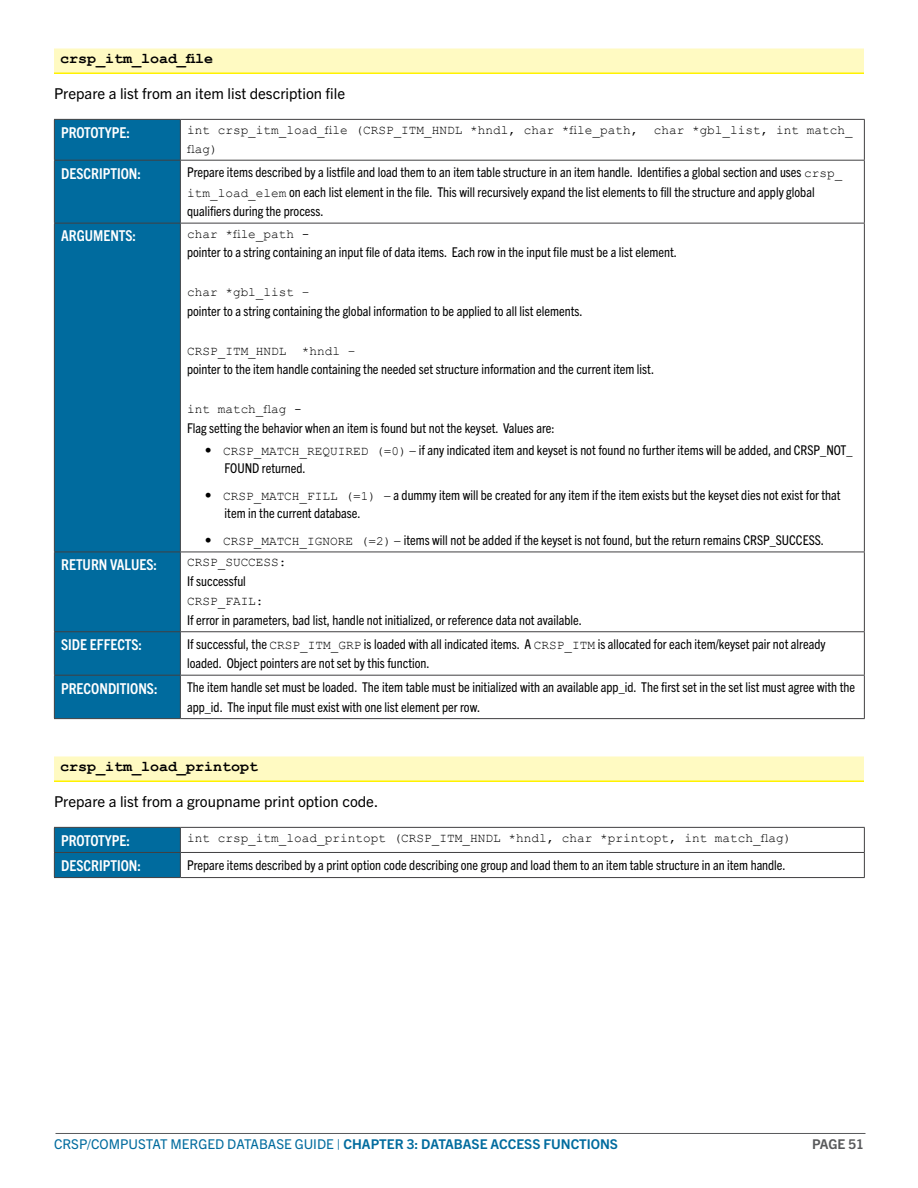
<style>
.page{position:relative;width:918px;height:1188px;background:#fff}
.page>*{position:absolute;margin:0;border:0;box-sizing:border-box;transform-origin:0 0}
.t1{font:700 condensed 15px "Trade Gothic Next LT Pro";color:#fff}
.t2{font:15px "Trade Gothic Next LT Pro";color:#000}
.t3{font:700 15px "Courier New";color:#000}
.t4{font:condensed 13.5px/19.5px "Trade Gothic Next LT Pro";color:#000}
.t5{font:13.5px "Trade Gothic Next LT Pro";color:#006b9e}
.t6{font:700 13.5px "Trade Gothic Next LT Pro";color:#006b9e}
.t7{font:700 13.5px "Trade Gothic Next LT Pro";letter-spacing:-.005em;color:#58595b}
.t8{font:12.75px/19.5px "Courier New";color:#000}
.s1{font-family:"Courier New";font-stretch:normal;font-size:12.75px}
.s2{font-weight:400}
</style>
<div class="page">
<hr style="left:56px;top:1133px;width:810px;height:1px;background:#58595b">
<div style="left:54px;top:48px;width:810px;height:26px;background:#fffac2"></div>
<hr style="left:54px;top:72px;width:810px;height:2px;background:#fff200">
<div style="left:54px;top:756px;width:810px;height:26px;background:#fffac2"></div>
<hr style="left:54px;top:780px;width:810px;height:2px;background:#fff200">
<div style="left:55px;top:120px;width:125px;height:598px;background:#006b9e"></div>
<hr style="left:54px;top:119px;width:126px;height:1px;background:#414042">
<hr style="left:54px;top:120px;width:1px;height:40px;background:#414042">
<hr style="left:180px;top:119px;width:685px;height:1px;background:#414042">
<hr style="left:180px;top:120px;width:1px;height:40px;background:#414042">
<hr style="left:864px;top:120px;width:1px;height:40px;background:#414042">
<hr style="left:54px;top:160px;width:126px;height:1px;background:#414042">
<hr style="left:54px;top:161px;width:1px;height:62px;background:#414042">
<hr style="left:180px;top:160px;width:685px;height:1px;background:#414042">
<hr style="left:180px;top:161px;width:1px;height:62px;background:#414042">
<hr style="left:864px;top:161px;width:1px;height:62px;background:#414042">
<hr style="left:54px;top:223px;width:126px;height:1px;background:#414042">
<hr style="left:54px;top:223px;width:1px;height:329px;background:#414042">
<hr style="left:180px;top:223px;width:685px;height:1px;background:#414042">
<hr style="left:180px;top:223px;width:1px;height:329px;background:#414042">
<hr style="left:864px;top:223px;width:1px;height:329px;background:#414042">
<hr style="left:54px;top:552px;width:126px;height:1px;background:#414042">
<hr style="left:54px;top:552px;width:1px;height:79px;background:#414042">
<hr style="left:180px;top:552px;width:685px;height:1px;background:#414042">
<hr style="left:180px;top:552px;width:1px;height:79px;background:#414042">
<hr style="left:864px;top:552px;width:1px;height:79px;background:#414042">
<hr style="left:54px;top:631px;width:126px;height:1px;background:#414042">
<hr style="left:54px;top:632px;width:1px;height:43px;background:#414042">
<hr style="left:180px;top:631px;width:685px;height:1px;background:#414042">
<hr style="left:180px;top:632px;width:1px;height:43px;background:#414042">
<hr style="left:864px;top:632px;width:1px;height:43px;background:#414042">
<hr style="left:54px;top:675px;width:126px;height:1px;background:#414042">
<hr style="left:54px;top:676px;width:1px;height:42px;background:#414042">
<hr style="left:180px;top:675px;width:685px;height:1px;background:#414042">
<hr style="left:180px;top:676px;width:1px;height:42px;background:#414042">
<hr style="left:864px;top:676px;width:1px;height:42px;background:#414042">
<hr style="left:54px;top:718px;width:126px;height:1px;background:#414042">
<hr style="left:180px;top:718px;width:685px;height:1px;background:#414042">
<hr style="left:180px;top:827px;width:685px;height:1px;background:#414042">
<hr style="left:180px;top:852px;width:685px;height:1px;background:#414042">
<div style="left:54px;top:827px;width:127px;height:50px;background:#006b9e"></div>
<svg style="left:864px;top:828px;width:1px;height:49px"></svg>
<hr style="left:54px;top:877px;width:126px;height:1px;background:#414042">
<hr style="left:180px;top:877px;width:685px;height:1px;background:#414042">
<p class="t3" style="left:60px;top:50px;width:154px">crsp_itm_load_file</p>
<p class="t2" style="left:54px;top:84px;width:293px">Prepare a list from an item list description file</p>
<p class="t1" style="left:61px;top:122px;width:70px">PROTOTYPE :</p>
<p class="t8" style="left:187px;top:120px;width:667px">int crsp_itm_load_file (CRSP_ITM_HNDL *hndl, char *file_path, char *gbl_list, int match_ flag)</p>
<p class="t1" style="left:61px;top:163px;width:81px">DESCRIPTION:</p>
<p class="t4" style="left:187px;top:162px;width:657px">Prepare items described by a listfile and load them to an item table structure in an item handle. Identifies a global section and uses <span class="s1">crsp_ itm_load_elem</span> on each list element in the file. This will recursively expand the list elements to fill the structure and apply global qualifiers during the process.</p>
<p class="t1" style="left:61px;top:226px;width:76px">ARGUMENTS:</p>
<p class="t8" style="left:187px;top:224px;width:124px">char *file_path -</p>
<p class="t4" style="left:187px;top:242px;width:491px">pointer to a string containing an input file of data items. Each row in the input file must be a list element.</p>
<p class="t8" style="left:187px;top:282px;width:124px">char *gbl_list –</p>
<p class="t4" style="left:187px;top:300px;width:397px">pointer to a string containing the global information to be applied to all list elements.</p>
<p class="t8" style="left:187px;top:341px;width:170px">CRSP_ITM_HNDL *hndl –</p>
<p class="t4" style="left:187px;top:359px;width:469px">pointer to the item handle containing the needed set structure information and the current item list.</p>
<p class="t8" style="left:187px;top:399px;width:116px">int match_flag -</p>
<p class="t4" style="left:187px;top:417px;width:369px">Flag setting the behavior when an item is found but not the keyset. Values are:</p>
<p class="t4" style="left:225px;top:440px;width:629px;line-height:18px;text-indent:-20px">• <span class="s1">CRSP_MATCH_REQUIRED (=0)</span> – if any indicated item and keyset is not found no further items will be added, and CRSP_NOT_<br>FOUND returned.</p>
<p class="t4" style="left:225px;top:485px;width:617px;line-height:18px;text-indent:-19px">• <span class="s1">CRSP_MATCH_FILL (=1)</span> – a dummy item will be created for any item if the item exists but the keyset dies not exist for that item in the current database.</p>
<p class="t4" style="left:205px;top:530px;width:620px">• <span class="s1">CRSP_MATCH_IGNORE (=2)</span> – items will not be added if the keyset is not found, but the return remains CRSP_SUCCESS.</p>
<p class="t1" style="left:61px;top:555px;width:97px">RETURN VALUES:</p>
<p class="t8" style="left:187px;top:552px;width:101px">CRSP_SUCCESS:</p>
<p class="t4" style="left:187px;top:571px;width:60px">If successful</p>
<p class="t8" style="left:187px;top:591px;width:78px">CRSP_FAIL:</p>
<p class="t4" style="left:187px;top:610px;width:396px">If error in parameters, bad list, handle not initialized, or reference data not available.</p>
<p class="t1" style="left:61px;top:634px;width:82px">SIDE EFFECTS:</p>
<p class="t4" style="left:187px;top:633px;width:640px">If successful, the <span class="s1">CRSP_ITM_GRP</span> is loaded with all indicated items. A <span class="s1">CRSP_ITM</span> is allocated for each item/keyset pair not already loaded. Object pointers are not set by this function.</p>
<p class="t1" style="left:61px;top:678px;width:98px">PRECONDITIONS:</p>
<p class="t4" style="left:187px;top:677px;width:669px">The item handle set must be loaded. The item table must be initialized with an available app_id. The first set in the set list must agree with the app_id. The input file must exist with one list element per row.</p>
<p class="t3" style="left:60px;top:758px;width:200px">crsp_itm_load_printopt</p>
<p class="t2" style="left:54px;top:792px;width:326px">Prepare a list from a groupname print option code.</p>
<p class="t1" style="left:61px;top:830px;width:70px">PROTOTYPE :</p>
<p class="t8" style="left:187px;top:828px;width:606px">int crsp_itm_load_printopt (CRSP_ITM_HNDL *hndl, char *printopt, int match_flag)</p>
<p class="t1" style="left:61px;top:855px;width:81px">DESCRIPTION:</p>
<p class="t4" style="left:187px;top:854px;width:600px">Prepare items described by a print option code describing one group and load them to an item table structure in an item handle.</p>
<p class="t5" style="left:54px;top:1135px;width:55px">CRSP/Compustat</p>
<p class="t5" style="left:171px;top:1135px;width:21px">Merged</p>
<p class="t5" style="left:227px;top:1135px;width:18px">Database</p>
<p class="t5" style="left:295px;top:1135px;width:18px">Guide</p>
<p class="t6" style="left:337px;top:1135px;width:35px"><span class="s2">|</span> CHAPTER</p>
<p class="t6" style="left:407px;top:1135px;width:33px">3: DATABASE</p>
<p class="t6" style="left:490px;top:1135px;width:18px">ACCESS</p>
<p class="t6" style="left:544px;top:1135px;width:17px">FUNCTIONS</p>
<p class="t7" style="left:812px;top:1135px;width:53px">PAGE 51</p>
</div>
